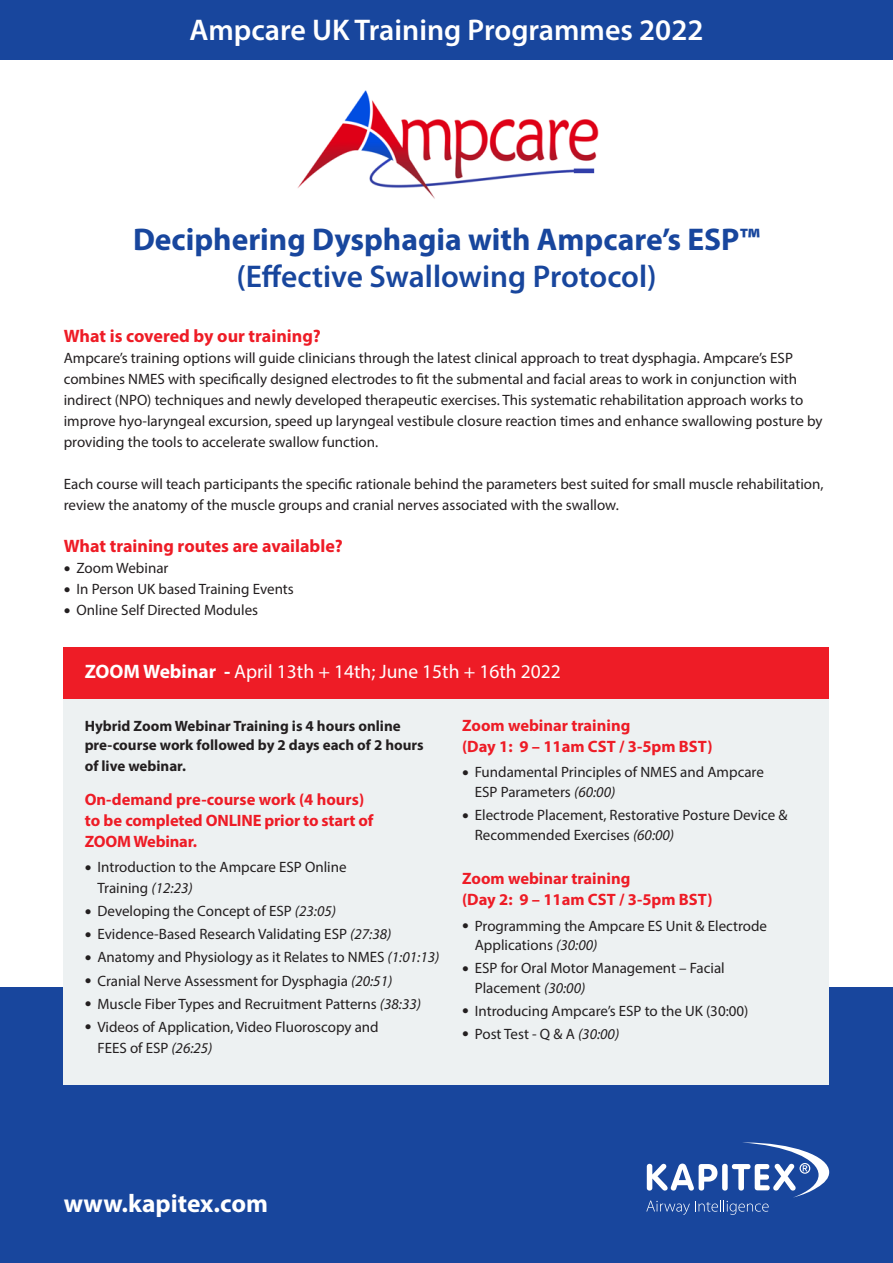
<style>
.page{position:relative;width:893px;height:1263px;background:#fff}
.page>*{position:absolute;margin:0;border:0;box-sizing:border-box;transform-origin:0 0}
.t1{font:700 31.5px/37.5px "Myriad Pro";color:#18469d;text-align:center}
.t2{font:600 30px "Myriad Pro";color:#fff}
.t3{font:700 25.5px "Myriad Pro";color:#fff}
.t4{font:19.5px "Myriad Pro";color:#fff}
.t5{font:700 18px "Myriad Pro";color:#ee1c26}
.t6{font:700 16.5px/21px "Myriad Pro";color:#ee1c26}
.t7{font:15px/21px "Myriad Pro";color:#231f20}
.t8{font:700 15px/19.5px "Myriad Pro";color:#231f20}
.s1{font-weight:600}
.s2{font-size:24px}
.s3{font-weight:700}
.s4{font-style:italic}
</style>
<div class="page">
<div style="left:0;top:987px;width:893px;height:276px;background:#18469d"></div>
<div style="left:0;top:0;width:893px;height:60px;background:#18469d"></div>
<svg style="left:646px;top:1142px;width:183px;height:73px"></svg>
<div style="left:64px;top:647px;width:765px;height:437px;background:#edf1f2"></div>
<div style="left:64px;top:647px;width:765px;height:51px;background:#ee1c26"></div>
<img style="left:297px;top:90px;width:302px;height:109px">
<p class="t2" style="left:189px;top:11px;width:516px">Ampcare UK Training Programmes 2022</p>
<p class="t1" style="left:133px;top:219px;width:628px">Deciphering Dysphagia with Ampcare’s ESP™ <span class="s1">(Effective Swallowing Protocol)</span></p>
<p class="t5" style="left:64px;top:324px;width:259px">What is covered by our training?</p>
<p class="t7" style="left:64px;top:347px;width:760px">Ampcare’s training options will guide clinicians through the latest clinical approach to treat dysphagia. Ampcare’s ESP combines NMES with specifically designed electrodes to fit the submental and facial areas to work in conjunction with indirect (NPO) techniques and newly developed therapeutic exercises. This systematic rehabilitation approach works to improve hyo-laryngeal excursion, speed up laryngeal vestibule closure reaction times and enhance swallowing posture by providing the tools to accelerate swallow function.</p>
<p class="t7" style="left:64px;top:473px;width:761px">Each course will teach participants the specific rationale behind the parameters best suited for small muscle rehabilitation, review the anatomy of the muscle groups and cranial nerves associated with the swallow.</p>
<p class="t5" style="left:64px;top:534px;width:281px">What training routes are available?</p>
<p class="t7" style="left:64px;top:557px;width:106px"><span class="s2">•</span> Zoom Webinar</p>
<p class="t7" style="left:64px;top:578px;width:232px"><span class="s2">•</span> In Person UK based Training Events</p>
<p class="t7" style="left:64px;top:599px;width:196px"><span class="s2">•</span> Online Self Directed Modules</p>
<p class="t4" style="left:85px;top:660px;width:478px"><span class="s3">ZOOM Webinar -</span> April 13th + 14th; June 15th + 16th 2022</p>
<p class="t8" style="left:85px;top:715px;width:341px">Hybrid Zoom Webinar Training is 4 hours online pre-course work followed by 2 days each of 2 hours</p>
<p class="t8" style="left:85px;top:756px;width:103px">of live webinar.</p>
<p class="t6" style="left:85px;top:788px;width:290px">On-demand pre-course work (4 hours) to be completed ONLINE prior to start of<br>ZOOM Webinar.</p>
<p class="t7" style="left:97px;top:856px;width:251px;text-indent:-13px"><span class="s2">•</span> Introduction to the Ampcare ESP Online<br>Training <span class="s4">(12:23)</span></p>
<p class="t7" style="left:85px;top:900px;width:253px"><span class="s2">•</span> Developing the Concept of ESP <span class="s4">(23:05)</span></p>
<p class="t7" style="left:85px;top:923px;width:308px"><span class="s2">•</span> Evidence-Based Research Validating ESP <span class="s4">(27:38)</span></p>
<p class="t7" style="left:85px;top:947px;width:356px"><span class="s2">•</span> Anatomy and Physiology as it Relates to NMES <span class="s4">(1:01:13)</span></p>
<p class="t7" style="left:85px;top:970px;width:309px"><span class="s2">•</span> Cranial Nerve Assessment for Dysphagia <span class="s4">(20:51)</span></p>
<p class="t7" style="left:85px;top:993px;width:338px"><span class="s2">•</span> Muscle Fiber Types and Recruitment Patterns <span class="s4">(38:33)</span></p>
<p class="t7" style="left:97px;top:1016px;width:283px;text-indent:-13px"><span class="s2">•</span> Videos of Application, Video Fluoroscopy and<br>FEES of ESP <span class="s4">(26:25)</span></p>
<p class="t6" style="left:462px;top:715px;width:252px">Zoom webinar training<br>(Day 1: 9 – 11am CST / 3-5pm BST)</p>
<p class="t7" style="left:475px;top:762px;width:291px;line-height:19.5px;text-indent:-13px"><span class="s2">•</span> Fundamental Principles of NMES and Ampcare<br>ESP Parameters <span class="s4">(60:00)</span></p>
<p class="t7" style="left:475px;top:805px;width:314px;line-height:19.5px;text-indent:-13px"><span class="s2">•</span> Electrode Placement, Restorative Posture Device &amp;<br>Recommended Exercises <span class="s4">(60:00)</span></p>
<p class="t6" style="left:462px;top:868px;width:252px">Zoom webinar training<br>(Day 2: 9 – 11am CST / 3-5pm BST)</p>
<p class="t7" style="left:475px;top:915px;width:294px;line-height:19.5px;text-indent:-13px"><span class="s2">•</span> Programming the Ampcare ES Unit &amp; Electrode<br>Applications <span class="s4">(30:00)</span></p>
<p class="t7" style="left:475px;top:958px;width:251px;line-height:19.5px;text-indent:-13px"><span class="s2">•</span> ESP for Oral Motor Management – Facial<br>Placement <span class="s4">(30:00)</span></p>
<p class="t7" style="left:462px;top:1000px;width:288px"><span class="s2">•</span> Introducing Ampcare’s ESP to the UK (30:00)</p>
<p class="t7" style="left:462px;top:1023px;width:159px"><span class="s2">•</span> Post Test - Q &amp; A <span class="s4">(30:00)</span></p>
<p class="t3" style="left:64px;top:1186px;width:206px">www.kapitex.com</p>
</div>
